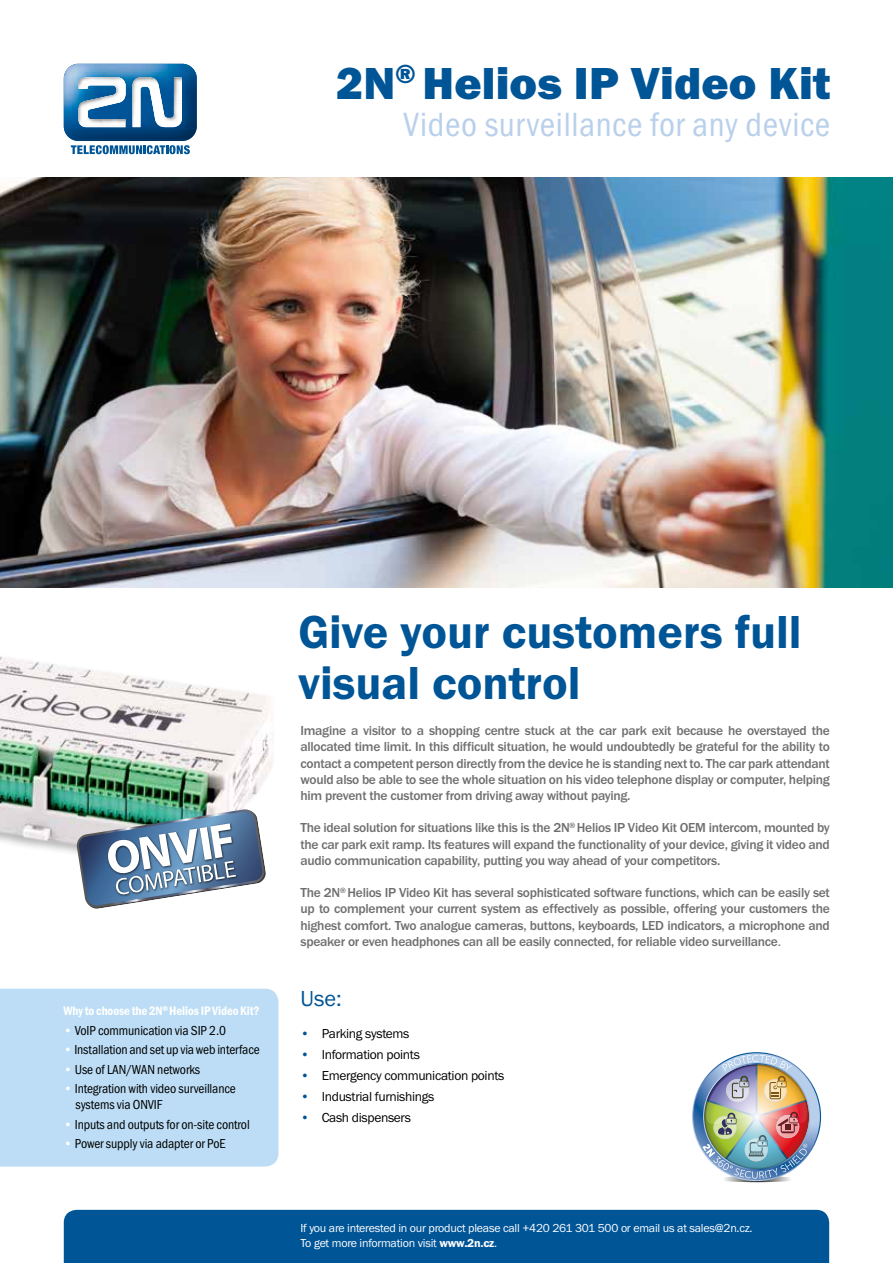
<style>
.page{position:relative;width:893px;height:1263px;background:#fff}
.page>*{position:absolute;margin:0;border:0;box-sizing:border-box;transform-origin:0 0}
.t1{font:600 48px/51px "Franklin Got Itc TEE";color:#005597}
.t2{font:46.5px "Franklin Got Itc TEE Heav";letter-spacing:.005em;color:#005597}
.t3{font:condensed 34.8px "Franklin Got Itc TEE";letter-spacing:.015em;color:#b9d0eb}
.t4{font:22.5px "Franklin Got Itc TEE";color:#005597}
.t5{font:500 13.5px/16.2px "Franklin Got Itc TEE";letter-spacing:-.02em;color:#706f6f;text-align:justify}
.t6{font:condensed 13.5px/16.2px "Franklin Got Itc TEE";letter-spacing:-.01em;color:#000}
.t7{font:13.5px "Franklin Got Itc TEE";letter-spacing:-.025em;color:#000}
.t8{font:600 condensed 12.75px "Franklin Got Itc TEE";letter-spacing:-.01em;color:#fff}
.t9{font:12px/14.4px "Franklin Got Itc TEE";letter-spacing:-.02em;color:#fff}
.s1{color:#fff}
.s2{font-weight:400}
.s3{color:#005597}
.s4{font-weight:600}
</style>
<div class="page">
<img style="left:0;top:177px;width:893px;height:410px">
<div style="left:64px;top:1210px;width:765px;height:53px;background:#005597"></div>
<svg style="left:71px;top:145px;width:119px;height:9px"></svg>
<img style="left:73px;top:140px;width:115px;height:1px">
<img style="left:64px;top:74px;width:133px;height:66px">
<img style="left:64px;top:64px;width:132px;height:64px">
<svg style="left:78px;top:77px;width:48px;height:50px"></svg>
<svg style="left:132px;top:77px;width:50px;height:50px"></svg>
<div style="left:0;top:989px;width:279px;height:178px;background:#bcddf5"></div>
<img style="left:0;top:656px;width:274px;height:197px">
<img style="left:76px;top:809px;width:191px;height:100px">
<svg style="left:693px;top:1053px;width:127px;height:127px"></svg>
<img style="left:700px;top:1055px;width:113px;height:127px">
<h2 class="t2" style="left:336px;top:56px;width:496px">2N<sup>®</sup> Helios IP Video Kit</h2>
<h3 class="t3" style="left:403px;top:105px;width:429px">Video surveillance for any device</h3>
<p class="t8" style="left:64px;top:1004px;width:198px">Why to choose the 2N<sup>®</sup> Helios IP Video Kit?</p>
<p class="t6" style="left:64px;top:1022px;width:164px"><span class="s1">•</span> VoIP communication via SIP 2.0</p>
<p class="t6" style="left:64px;top:1042px;width:198px"><span class="s1">•</span> Installation and set up via web interface</p>
<p class="t6" style="left:64px;top:1061px;width:138px"><span class="s1">•</span> Use of LAN/WAN networks</p>
<p class="t6" style="left:76px;top:1081px;width:162px;text-indent:-12px"><span class="s1">•</span> Integration with video surveillance systems via ONVIF</p>
<p class="t6" style="left:64px;top:1116px;width:188px"><span class="s1">•</span> Inputs and outputs for on-site control</p>
<p class="t6" style="left:64px;top:1136px;width:164px"><span class="s1">•</span> Power supply via adapter or PoE</p>
<h1 class="t1" style="left:298px;top:607px;width:505px">Give your customers full visual control</h1>
<p class="t5" style="left:300px;top:723px;width:531px">Imagine a visitor to a shopping centre stuck at the car park exit because he overstayed the allocated time limit. In this difficult situation, he would undoubtedly be grateful for the ability to contact a competent person directly from the device he is standing next to. The car park attendant would also be able to see the whole situation on his video telephone display or computer, helping him prevent the customer from driving away without paying.</p>
<p class="t5" style="left:300px;top:820px;width:531px">The ideal solution for situations like this is the 2N<sup>®</sup> Helios IP Video Kit OEM intercom, mounted by the car park exit ramp. Its features will expand the functionality of your device, giving it video and audio communication capability, putting you way ahead of your competitors.</p>
<p class="t5" style="left:300px;top:885px;width:531px">The 2N<sup>®</sup> Helios IP Video Kit has several sophisticated software functions, which can be easily set up to complement your current system as effectively as possible, offering your customers the highest comfort. Two analogue cameras, buttons, keyboards, LED indicators, a microphone and speaker or even headphones can all be easily connected, for reliable video surveillance<span class="s2">.</span></p>
<h3 class="t4" style="left:300px;top:986px;width:43px">Use:</h3>
<p class="t7" style="left:300px;top:1026px;width:111px"><span class="s3">•</span> Parking systems</p>
<p class="t7" style="left:300px;top:1047px;width:121px"><span class="s3">•</span> Information points</p>
<p class="t7" style="left:300px;top:1068px;width:205px"><span class="s3">•</span> Emergency communication points</p>
<p class="t7" style="left:300px;top:1089px;width:135px"><span class="s3">•</span> Industrial furnishings</p>
<p class="t7" style="left:300px;top:1110px;width:112px"><span class="s3">•</span> Cash dispensers</p>
<p class="t9" style="left:300px;top:1221px;width:454px">If you are interested in our product please call +420 261 301 500 or email us at sales@2n.cz.<br>To get more information visit <span class="s4">www.2n.cz</span>.</p>
</div>
